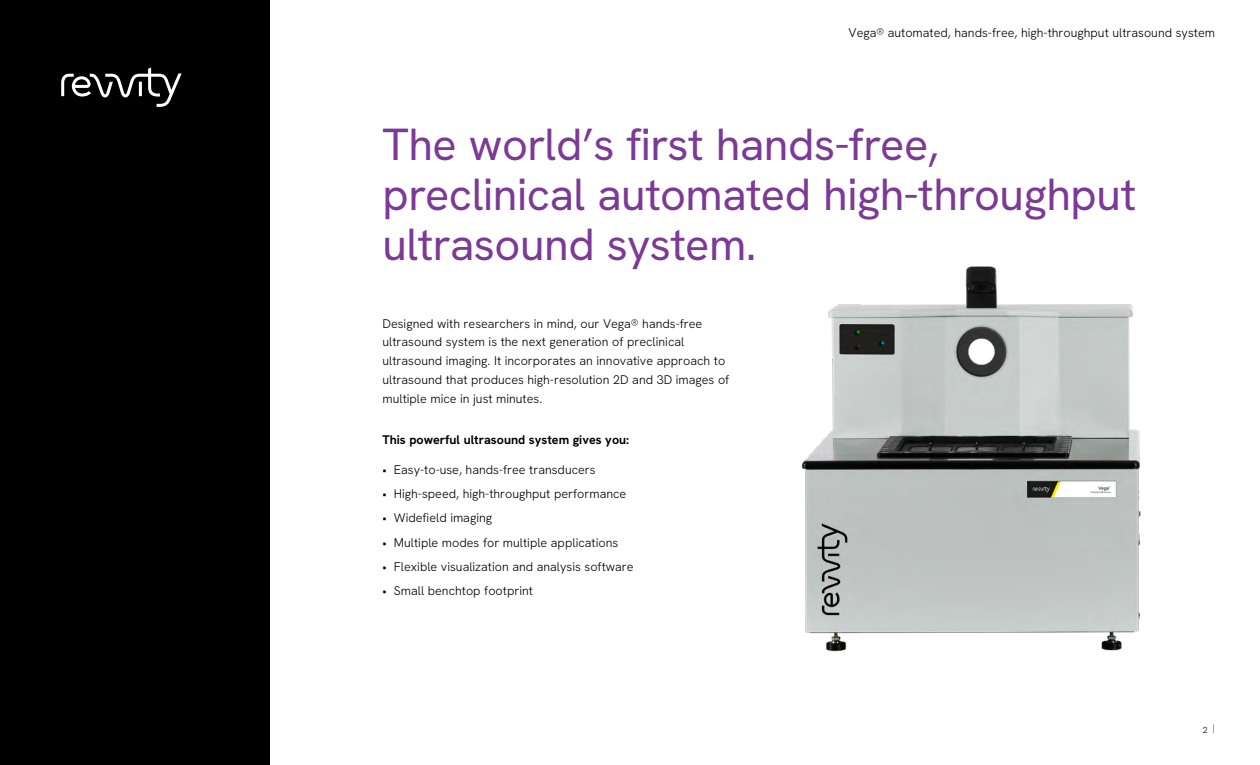
<style>
.page{position:relative;width:1260px;height:765px;background:#fff}
.page>*{position:absolute;margin:0;border:0;box-sizing:border-box;transform-origin:0 0}
.t1{font:45px/50px "Hanken Grotesk";letter-spacing:-.01em;color:#7c3996}
.t2{font:300 12.5px/18.8px "Hanken Grotesk";color:#000}
.t3{font:700 12.5px "Hanken Grotesk";color:#000}
.t4{font:300 8.75px "Hanken Grotesk";color:#000}
</style>
<div class="page">
<div style="left:0;top:0;width:270px;height:765px;background:#000"></div>
<svg style="left:61px;top:68px;width:121px;height:39px"></svg>
<img style="left:801px;top:266px;width:340px;height:386px">
<p class="t2" style="left:849px;top:23px;width:368px">Vega® automated, hands-free, high-throughput ultrasound system</p>
<h1 class="t1" style="left:382px;top:118px;width:755px">The world’s first hands-free, preclinical automated high-throughput ultrasound system.</h1>
<p class="t2" style="left:382px;top:314px;width:348px">Designed with researchers in mind, our Vega® hands-free ultrasound system is the next generation of preclinical ultrasound imaging. It incorporates an innovative approach to ultrasound that produces high-resolution 2D and 3D images of multiple mice in just minutes.</p>
<p class="t3" style="left:382px;top:431px;width:248px">This powerful ultrasound system gives you:</p>
<p class="t2" style="left:382px;top:460px;width:215px">• Easy-to-use, hands-free transducers</p>
<p class="t2" style="left:382px;top:484px;width:245px">• High-speed, high-throughput performance</p>
<p class="t2" style="left:382px;top:508px;width:111px">• Widefield imaging</p>
<p class="t2" style="left:382px;top:533px;width:237px">• Multiple modes for multiple applications</p>
<p class="t2" style="left:382px;top:557px;width:253px">• Flexible visualization and analysis software</p>
<p class="t2" style="left:382px;top:582px;width:152px">• Small benchtop footprint</p>
<p class="t4" style="left:1203px;top:723px;width:14px">2 |</p>
</div>
